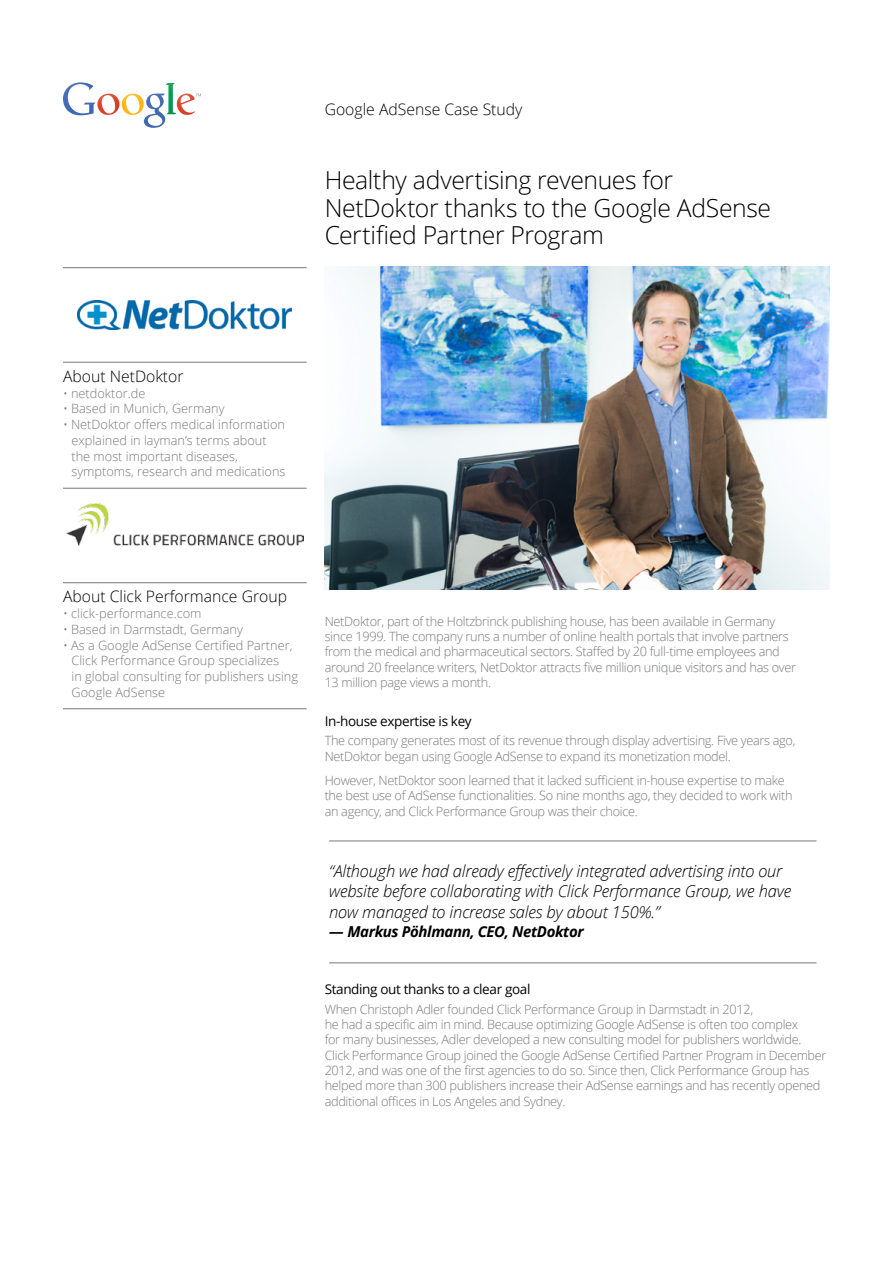
<style>
.page{position:relative;width:893px;height:1263px;background:#fff}
.page>*{position:absolute;margin:0;border:0;box-sizing:border-box;transform-origin:0 0}
.t1{font:300 24.75px/27.8px "Open Sans";letter-spacing:-.015em;color:#000}
.t2{font:italic 300 16.5px/19.5px "Open Sans";letter-spacing:-.01em;color:#000}
.t3{font:300 15.75px "Open Sans";color:#000}
.t4{font:italic 700 15px "Open Sans";letter-spacing:-.025em;color:#000}
.t5{font:13.5px "Open Sans";letter-spacing:-.025em;color:#000}
.t6{font:300 12.75px/15.3px "Open Sans";letter-spacing:-.025em;color:#77787b}
.t7{font:300 12.75px/15.8px "Open Sans";color:#77787b}
</style>
<div class="page">
<img style="left:97px;top:94px;width:22px;height:21px">
<img style="left:166px;top:83px;width:10px;height:31px">
<img style="left:177px;top:94px;width:18px;height:21px">
<img style="left:122px;top:94px;width:22px;height:21px">
<img style="left:144px;top:94px;width:21px;height:34px">
<img style="left:63px;top:82px;width:33px;height:33px">
<hr style="left:329px;top:841px;width:487px;height:1px;background:#77787b">
<hr style="left:329px;top:962px;width:487px;height:1px;background:#77787b">
<hr style="left:63px;top:267px;width:244px;height:1px;background:#77787b">
<hr style="left:63px;top:362px;width:244px;height:1px;background:#77787b">
<hr style="left:63px;top:488px;width:244px;height:1px;background:#77787b">
<hr style="left:63px;top:582px;width:244px;height:1px;background:#77787b">
<hr style="left:63px;top:708px;width:244px;height:1px;background:#77787b">
<img style="left:325px;top:266px;width:505px;height:323px">
<img style="left:67px;top:503px;width:236px;height:42px">
<img style="left:78px;top:300px;width:214px;height:30px">
<p class="t3" style="left:325px;top:98px;width:199px">Google AdSense Case Study</p>
<h1 class="t1" style="left:325px;top:165px;width:448px">Healthy advertising revenues for<br>NetDoktor thanks to the Google AdSense<br>Certified Partner Program</h1>
<p class="t3" style="left:63px;top:365px;width:122px">About NetDoktor</p>
<p class="t7" style="left:63px;top:385px;width:84px">• netdoktor.de</p>
<p class="t7" style="left:63px;top:401px;width:163px">• Based in Munich, Germany</p>
<p class="t7" style="left:72px;top:416px;width:215px;text-indent:-9px">• NetDoktor offers medical information explained in layman’s terms about the most important diseases, symptoms, research and medications</p>
<p class="t3" style="left:63px;top:586px;width:226px">About Click Performance Group</p>
<p class="t7" style="left:63px;top:605px;width:140px">• click-performance.com</p>
<p class="t7" style="left:63px;top:621px;width:181px">• Based in Darmstadt, Germany</p>
<p class="t7" style="left:72px;top:637px;width:228px;text-indent:-9px">• As a Google AdSense Certified Partner, Click Performance Group specializes<br>in global consulting for publishers using Google AdSense</p>
<p class="t6" style="left:325px;top:613px;width:473px">NetDoktor, part of the Holtzbrinck publishing house, has been available in Germany since 1999. The company runs a number of online health portals that involve partners from the medical and pharmaceutical sectors. Staffed by 20 full-time employees and around 20 freelance writers, NetDoktor attracts five million unique visitors and has over 13 million page views a month.</p>
<p class="t5" style="left:325px;top:712px;width:149px">In-house expertise is key</p>
<p class="t6" style="left:325px;top:733px;width:472px">The company generates most of its revenue through display advertising. Five years ago,<br>NetDoktor began using Google AdSense to expand its monetization model.</p>
<p class="t6" style="left:325px;top:772px;width:469px">However, NetDoktor soon learned that it lacked sufficient in-house expertise to make the best use of AdSense functionalities. So nine months ago, they decided to work with an agency, and Click Performance Group was their choice.</p>
<p class="t2" style="left:329px;top:861px;width:463px">“Although we had already effectively integrated advertising into our website before collaborating with Click Performance Group, we have</p>
<p class="t2" style="left:329px;top:901px;width:332px">now managed to increase sales by about 150%.”</p>
<p class="t4" style="left:329px;top:921px;width:256px">— Markus Pöhlmann, CEO, NetDoktor</p>
<p class="t5" style="left:325px;top:980px;width:207px">Standing out thanks to a clear goal</p>
<p class="t6" style="left:325px;top:1001px;width:503px">When Christoph Adler founded Click Performance Group in Darmstadt in 2012,<br>he had a specific aim in mind. Because optimizing Google AdSense is often too complex<br>for many businesses, Adler developed a new consulting model for publishers worldwide.<br>Click Performance Group joined the Google AdSense Certified Partner Program in December 2012, and was one of the first agencies to do so. Since then, Click Performance Group has helped more than 300 publishers increase their AdSense earnings and has recently opened additional offices in Los Angeles and Sydney.</p>
</div>
